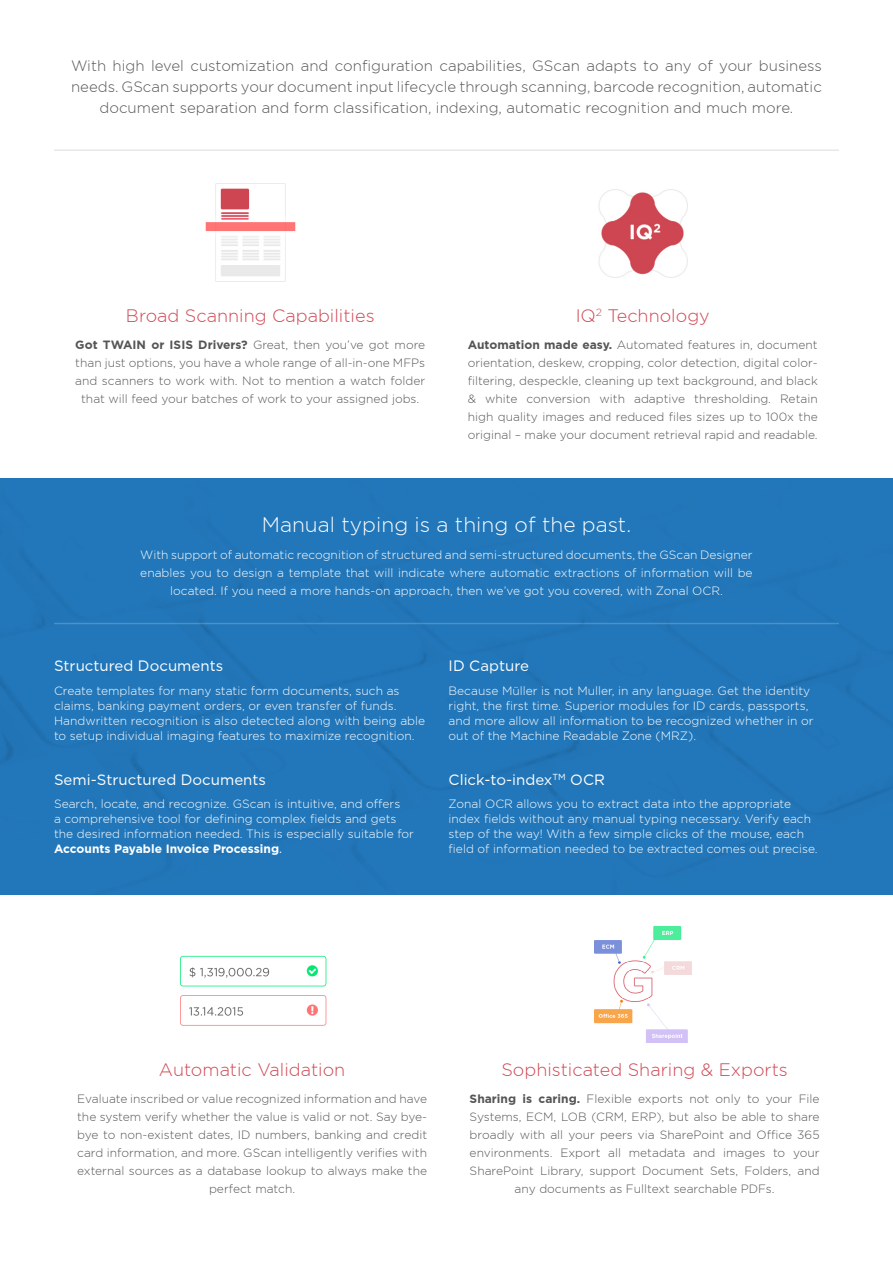
<style>
.page{position:relative;width:893px;height:1263px;background:#fff}
.page>*{position:absolute;margin:0;border:0;box-sizing:border-box;transform-origin:0 0}
.t1{font:300 21px "G Scan";color:#fff}
.t2{font:300 18px "G Scan";color:#cf4753}
.t3{font:300 15px/21px "G Scan";color:#555;text-align:center}
.t4{font:15px "G Scan";color:#fff}
.t5{font:300 12px/15px "G Scan";color:#fff}
.t6{font:300 12px/18px "G Scan";color:#555;text-align:center}
.s1{font-weight:700}
.s2{font-weight:400}
.s3{font-family:"Gotham Rounded"}
</style>
<div class="page">
<img style="left:598px;top:189px;width:89px;height:89px">
<img style="left:205px;top:184px;width:91px;height:98px">
<img style="left:595px;top:926px;width:97px;height:117px">
<hr style="left:54px;top:149px;width:785px;height:2px;background:#e6e7e8">
<img style="left:180px;top:955px;width:147px;height:71px">
<div style="left:1px;top:478px;width:891px;height:416px;background:#2277ba"></div>
<hr style="left:54px;top:623px;width:785px;height:1px;background:#fff">
<p class="t3" style="left:71px;top:55px;width:752px">With high level customization and configuration capabilities, GScan adapts to any of your business needs. GScan supports your document input lifecycle through scanning, barcode recognition, automatic document separation and form classification, indexing, automatic recognition and much more.</p>
<h2 class="t2" style="left:126px;top:306px;width:250px">Broad Scanning Capabilities</h2>
<p class="t6" style="left:75px;top:335px;width:351px"><span class="s1">Got TWAIN or ISIS Drivers?</span> Great, then you’ve got more than just options, you have a whole range of all-in-one MFPs and scanners to work with. Not to mention a watch folder that will feed your batches of work to your assigned jobs.</p>
<h2 class="t2" style="left:576px;top:306px;width:136px">IQ<sup>2</sup> Technology</h2>
<p class="t6" style="left:468px;top:335px;width:351px;text-align:justify"><span class="s1">Automation made easy.</span> Automated features in, document orientation, deskew, cropping, color detection, digital color&shy;filtering, despeckle, cleaning up text background, and black &amp; white conversion with adaptive thresholding. Retain high quality images and reduced files sizes up to 100x the original – make your document retrieval rapid and readable.</p>
<h1 class="t1" style="left:262px;top:513px;width:371px">Manual typing is a thing of the past.</h1>
<p class="t5" style="left:140px;top:545px;width:614px;line-height:18px;text-align:center">With support of automatic recognition of structured and semi-structured documents, the GScan Designer enables you to design a template that will indicate where automatic extractions of information will be located. If you need a more hands-on approach, then we’ve got you covered, with Zonal OCR.</p>
<p class="t4" style="left:54px;top:658px;width:171px">Structured Documents</p>
<p class="t5" style="left:54px;top:683px;width:373px">Create templates for many static form documents, such as claims, banking payment orders, or even transfer of funds.<br>Handwritten recognition is also detected along with being able to setup individual imaging features to maximize recognition.</p>
<p class="t4" style="left:54px;top:771px;width:214px">Semi-Structured Documents</p>
<p class="t5" style="left:54px;top:796px;width:362px">Search, locate, and recognize. GScan is intuitive, and offers<br>a comprehensive tool for defining complex fields and gets the desired information needed. This is especially suitable for <span class="s1">Accounts Payable Invoice Processing</span><span class="s2">.</span></p>
<p class="t4" style="left:449px;top:658px;width:82px">ID Capture</p>
<p class="t5" style="left:449px;top:683px;width:367px">Because M<span class="s3">ü</span>ller is not Muller, in any language. Get the identity right, the first time. Superior modules for ID cards, passports, and more allow all information to be recognized whether in or out of the Machine Readable Zone (MRZ).</p>
<p class="t4" style="left:449px;top:771px;width:158px">Click-to-index<sup>TM</sup> OCR</p>
<p class="t5" style="left:449px;top:796px;width:371px">Zonal OCR allows you to extract data into the appropriate index fields without any manual typing necessary. Verify each step of the way! With a few simple clicks of the mouse, each field of information needed to be extracted comes out precise.</p>
<h2 class="t2" style="left:159px;top:1060px;width:188px">Automatic Validation</h2>
<p class="t6" style="left:77px;top:1089px;width:351px">Evaluate inscribed or value recognized information and have the system verify whether the value is valid or not. Say bye&shy;bye to non-existent dates, ID numbers, banking and credit card information, and more. GScan intelligently verifies with external sources as a database lookup to always make the perfect match.</p>
<h2 class="t2" style="left:501px;top:1060px;width:288px">Sophisticated Sharing &amp; Exports</h2>
<p class="t6" style="left:470px;top:1089px;width:351px"><span class="s1">Sharing is caring.</span> Flexible exports not only to your File Systems, ECM, LOB (CRM, ERP), but also be able to share broadly with all your peers via SharePoint and Office 365 environments. Export all metadata and images to your SharePoint Library, support Document Sets, Folders, and any documents as Fulltext searchable PDFs.</p>
</div>
